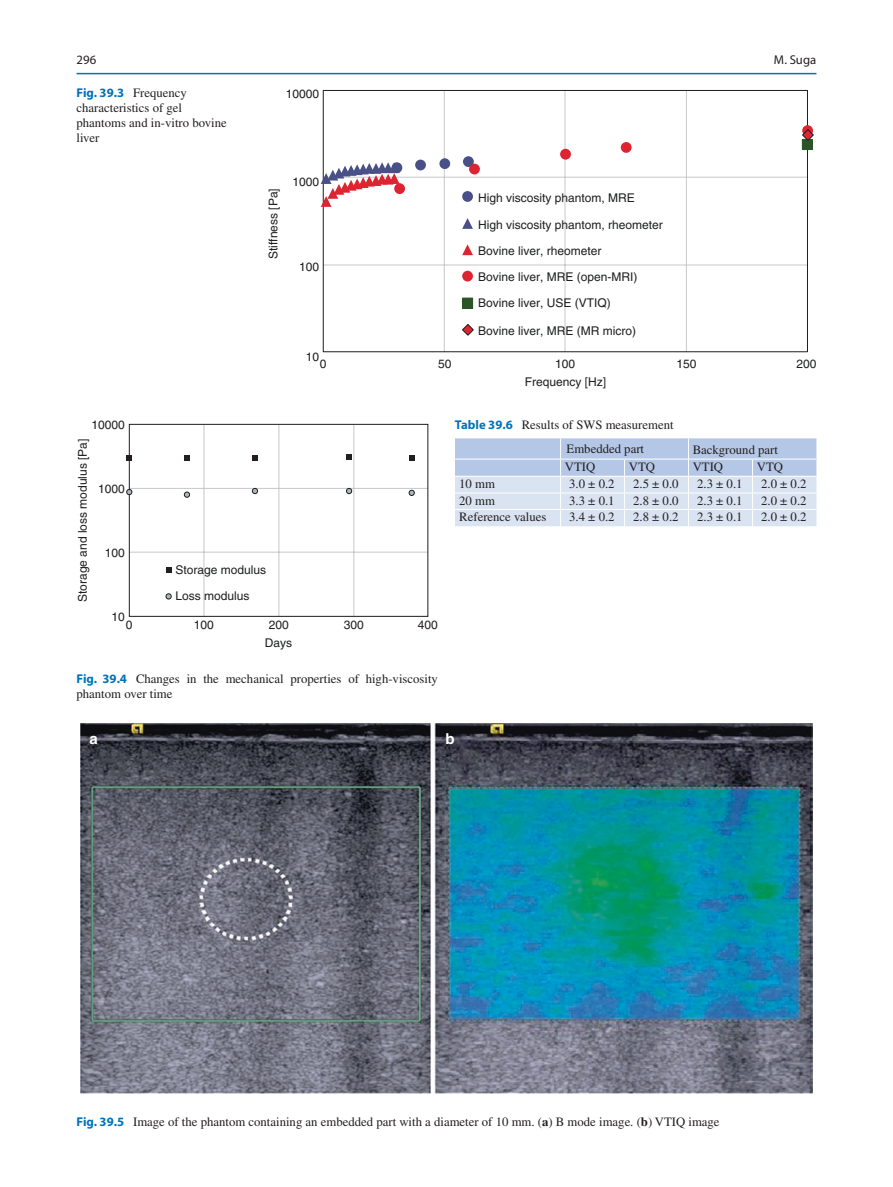
<style>
.page{position:relative;width:893px;height:1187px;background:#fff}
.page>*{position:absolute;margin:0;border:0;box-sizing:border-box;transform-origin:0 0}
.t1{font:700 15px "Helvetica";color:#fff}
.t2{font:12.75px/15px "Times LT Std";color:#231f20}
.t3{font:12.75px "Myriad Pro";letter-spacing:.005em;color:#231f20}
.t4{font:12px/25.8px "Helvetica 2";color:#1d1e1f}
.t5{font:12px/18.1px "Helvetica 3";color:#1d1e1f;text-align:center}
.t6{font:12px "Helvetica 3";color:#231e22}
.s1{font-family:"Myriad Pro";font-weight:700;color:#0073bc}
.s2{font-weight:700}
</style>
<div class="page">
<svg style="left:322px;top:90px;width:486px;height:262px"></svg>
<div style="left:392px;top:162px;width:10px;height:11px;background:#494f87;border-radius:50%"></div>
<div style="left:415px;top:160px;width:11px;height:10px;background:#494f87;border-radius:50%"></div>
<div style="left:439px;top:158px;width:11px;height:11px;background:#494f87;border-radius:50%"></div>
<div style="left:463px;top:156px;width:11px;height:11px;background:#494f87;border-radius:50%"></div>
<svg style="left:321px;top:162px;width:79px;height:45px"></svg>
<div style="left:394px;top:183px;width:11px;height:11px;background:#dd2531;border-radius:50%"></div>
<div style="left:469px;top:164px;width:11px;height:10px;background:#dd2531;border-radius:50%"></div>
<div style="left:560px;top:149px;width:11px;height:11px;background:#dd2531;border-radius:50%"></div>
<div style="left:621px;top:142px;width:11px;height:11px;background:#dd2531;border-radius:50%"></div>
<svg style="left:802px;top:125px;width:11px;height:11px"></svg>
<div style="left:462px;top:191px;width:11px;height:11px;background:#494f87;border-radius:50%"></div>
<svg style="left:462px;top:218px;width:11px;height:11px"></svg>
<svg style="left:462px;top:244px;width:11px;height:11px"></svg>
<div style="left:462px;top:271px;width:11px;height:10px;background:#dd2531;border-radius:50%"></div>
<svg style="left:462px;top:298px;width:11px;height:10px"></svg>
<svg style="left:802px;top:129px;width:12px;height:21px"></svg>
<svg style="left:462px;top:324px;width:12px;height:12px"></svg>
<hr style="left:279px;top:424px;width:1px;height:192px;background:#c7c8ca">
<hr style="left:204px;top:424px;width:1px;height:192px;background:#c7c8ca">
<hr style="left:353px;top:424px;width:1px;height:192px;background:#c7c8ca">
<hr style="left:129px;top:488px;width:299px;height:1px;background:#c7c8ca">
<hr style="left:129px;top:551px;width:299px;height:1px;background:#c7c8ca">
<div style="left:129px;top:424px;width:299px;height:192px;border:1px solid #1d1e1f"></div>
<svg style="left:127px;top:455px;width:5px;height:5px"></svg>
<svg style="left:184px;top:455px;width:6px;height:5px"></svg>
<svg style="left:252px;top:455px;width:6px;height:5px"></svg>
<svg style="left:346px;top:455px;width:6px;height:5px"></svg>
<svg style="left:409px;top:455px;width:5px;height:5px"></svg>
<svg style="left:184px;top:491px;width:6px;height:6px"></svg>
<svg style="left:252px;top:488px;width:6px;height:6px"></svg>
<svg style="left:346px;top:488px;width:6px;height:6px"></svg>
<svg style="left:409px;top:490px;width:6px;height:6px"></svg>
<svg style="left:126px;top:489px;width:6px;height:6px"></svg>
<svg style="left:166px;top:567px;width:5px;height:5px"></svg>
<svg style="left:166px;top:593px;width:6px;height:6px"></svg>
<svg style="left:455px;top:438px;width:361px;height:88px;background:#ccd9ed"></svg>
<img style="left:81px;top:723px;width:731px;height:370px">
<hr style="left:77px;top:73px;width:739px;height:1px;background:#0073bc">
<p class="t3" style="left:77px;top:52px;width:21px">296</p>
<p class="t2" style="left:77px;top:85px;width:152px"><span class="s1">Fig. 39.3</span> Frequency characteristics of gel phantoms and in-vitro bovine liver</p>
<p class="t4" style="left:286px;top:81px;width:35px">10000</p>
<p class="t4" style="left:260px;top:259px;width:72px;rotate:-90deg">Stiffness [Pa]</p>
<p class="t4" style="left:293px;top:168px;width:28px">1000</p>
<p class="t4" style="left:299px;top:253px;width:22px">100</p>
<p class="t4" style="left:478px;top:184px;width:158px">High viscosity phantom, MRE</p>
<p class="t4" style="left:478px;top:212px;width:186px">High viscosity phantom, rheometer<br>Bovine liver, rheometer<br>Bovine liver, MRE (open-MRI)</p>
<p class="t4" style="left:478px;top:290px;width:134px">Bovine liver, USE (VTIQ)</p>
<p class="t4" style="left:478px;top:318px;width:160px">Bovine liver, MRE (MR micro)</p>
<p class="t3" style="left:774px;top:52px;width:44px">M. Suga</p>
<p class="t4" style="left:306px;top:343px;width:15px">10</p>
<p class="t4" style="left:320px;top:350px;width:8px">0</p>
<p class="t4" style="left:438px;top:350px;width:15px">50</p>
<p class="t4" style="left:555px;top:350px;width:22px">100</p>
<p class="t4" style="left:676px;top:350px;width:22px">150</p>
<p class="t4" style="left:796px;top:350px;width:22px">200</p>
<p class="t4" style="left:525px;top:369px;width:83px">Frequency [Hz]</p>
<p class="t5" style="left:92px;top:415px;width:35px">10000</p>
<p class="t5" style="left:74px;top:602px;width:165px;rotate:-90deg">Storage and loss modulus [Pa]</p>
<p class="t5" style="left:98px;top:479px;width:28px">1000</p>
<p class="t5" style="left:105px;top:543px;width:22px">100</p>
<p class="t5" style="left:176px;top:556px;width:92px;line-height:26.2px;text-align:left">Storage modulus<br>Loss modulus</p>
<p class="t5" style="left:112px;top:607px;width:15px">10</p>
<p class="t5" style="left:126px;top:615px;width:8px">0</p>
<p class="t5" style="left:194px;top:615px;width:22px">100</p>
<p class="t5" style="left:265px;top:615px;width:29px">200<br>Days</p>
<p class="t5" style="left:344px;top:615px;width:22px">300</p>
<p class="t6" style="left:418px;top:617px;width:22px">400</p>
<p class="t2" style="left:77px;top:671px;width:363px"><span class="s1">Fig. 39.4</span> Changes in the mechanical properties of high-viscosity phantom over time</p>
<p class="t2" style="left:567px;top:413px;width:109px;line-height:23.7px;text-indent:-112px"><span class="s1">Table 39.6</span> Results of SWS measurement<br>Embedded part</p>
<p class="t2" style="left:693px;top:442px;width:87px">Background part</p>
<p class="t2" style="left:565px;top:459px;width:32px">VTIQ</p>
<p class="t2" style="left:629px;top:459px;width:28px">VTQ</p>
<p class="t2" style="left:693px;top:459px;width:32px">VTIQ</p>
<p class="t2" style="left:757px;top:459px;width:28px">VTQ</p>
<p class="t2" style="left:459px;top:476px;width:37px">10 mm</p>
<p class="t2" style="left:569px;top:476px;width:47px">3.0 ± 0.2</p>
<p class="t2" style="left:633px;top:476px;width:47px">2.5 ± 0.0</p>
<p class="t2" style="left:697px;top:476px;width:47px">2.3 ± 0.1</p>
<p class="t2" style="left:761px;top:476px;width:47px">2.0 ± 0.2</p>
<p class="t2" style="left:459px;top:493px;width:37px">20 mm</p>
<p class="t2" style="left:569px;top:493px;width:47px">3.3 ± 0.1</p>
<p class="t2" style="left:633px;top:493px;width:47px">2.8 ± 0.0</p>
<p class="t2" style="left:697px;top:493px;width:47px">2.3 ± 0.1</p>
<p class="t2" style="left:761px;top:493px;width:47px">2.0 ± 0.2</p>
<p class="t2" style="left:459px;top:509px;width:89px">Reference values</p>
<p class="t2" style="left:569px;top:509px;width:47px">3.4 ± 0.2</p>
<p class="t2" style="left:633px;top:509px;width:47px">2.8 ± 0.2</p>
<p class="t2" style="left:697px;top:509px;width:47px">2.3 ± 0.1</p>
<p class="t2" style="left:761px;top:509px;width:47px">2.0 ± 0.2</p>
<p class="t1" style="left:90px;top:729px;width:10px">a</p>
<p class="t1" style="left:445px;top:729px;width:11px">b</p>
<p class="t2" style="left:77px;top:1114px;width:645px"><span class="s1">Fig. 39.5</span> Image of the phantom containing an embedded part with a diameter of 10 mm. (<span class="s2">a</span>) B mode image. (<span class="s2">b</span>) VTIQ image</p>
</div>
